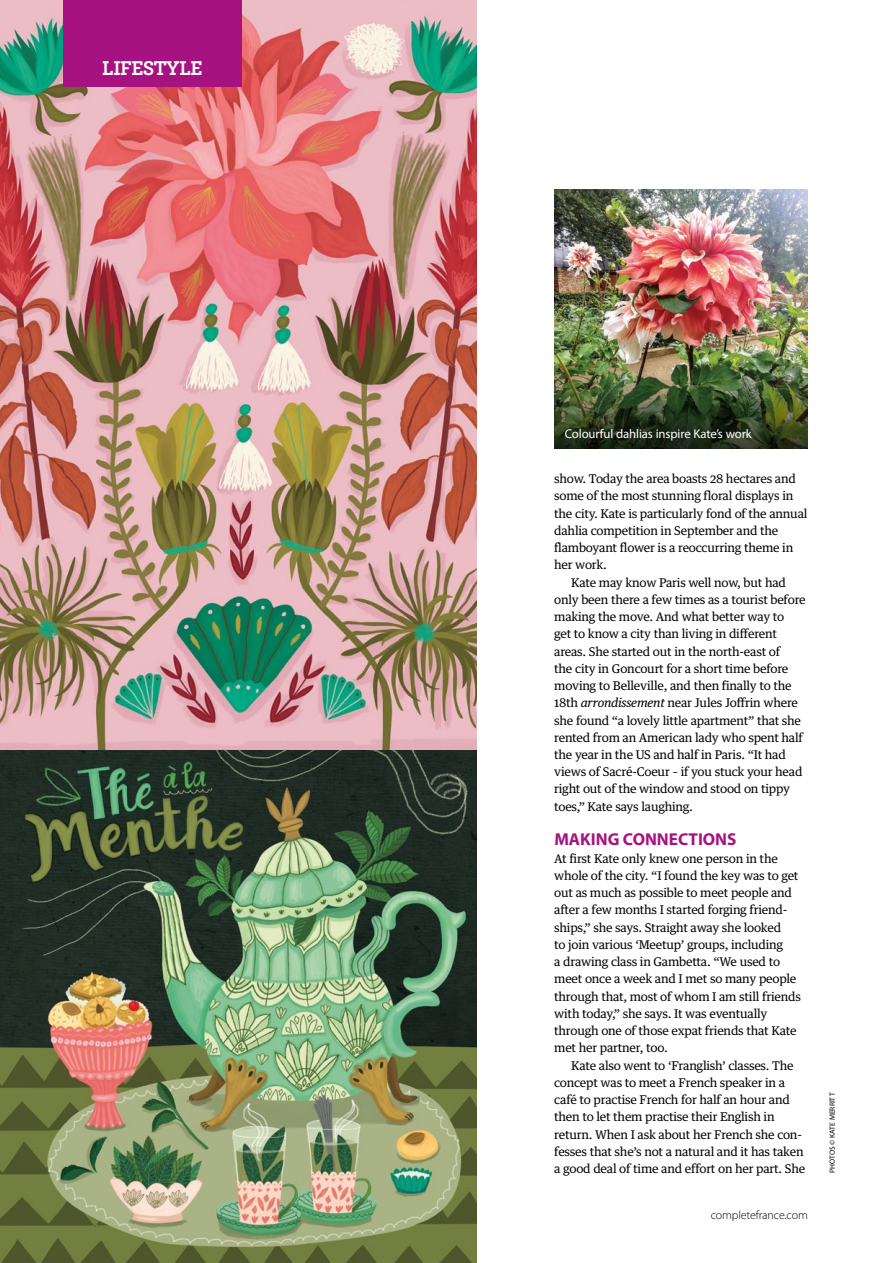
<style>
.page{position:relative;width:893px;height:1263px;background:#fff}
.page>*{position:absolute;margin:0;border:0;box-sizing:border-box;transform-origin:0 0}
.t1{font:700 21px "Archer";letter-spacing:-.02em;color:#fff}
.t2{font:700 17.25px "Myriad Pro";color:#a61380}
.t3{font:12.75px "Myriad Pro";letter-spacing:-.01em;color:#fff}
.t4{font:12px/17.2px "Guardian Text Egyp";letter-spacing:-.02em;color:#000}
.t5{font:300 12px "Myriad Pro";letter-spacing:-.01em;color:#000}
.t6{font:7.5px "Myriad Pro";letter-spacing:.01em;color:#000}
.s1{font-style:italic}
</style>
<div class="page">
<img style="left:0;top:749px;width:476px;height:514px">
<img style="left:0;top:0;width:476px;height:749px">
<div style="left:64px;top:0;width:178px;height:86px;background:#a61380"></div>
<img style="left:554px;top:190px;width:254px;height:172px">
<img style="left:554px;top:362px;width:254px;height:86px">
<h1 class="t1" style="left:102px;top:52px;width:102px">LIFESTYLE</h1>
<p class="t3" style="left:565px;top:426px;width:188px">Colourful dahlias inspire Kate’s work</p>
<p class="t4" style="left:554px;top:469px;width:243px">show. Today the area boasts 28 hectares and</p>
<p class="t4" style="left:554px;top:486px;width:241px">some of the most stunning floral displays in</p>
<p class="t4" style="left:554px;top:503px;width:255px">the city. Kate is particularly fond of the annual</p>
<p class="t4" style="left:554px;top:521px;width:226px">dahlia competition in September and the</p>
<p class="t4" style="left:554px;top:538px;width:241px">flamboyant flower is a reoccurring theme in</p>
<p class="t4" style="left:554px;top:555px;width:54px">her work.</p>
<p class="t4" style="left:571px;top:572px;width:216px">Kate may know Paris well now, but had</p>
<p class="t4" style="left:554px;top:590px;width:253px">only been there a few times as a tourist before</p>
<p class="t4" style="left:554px;top:607px;width:232px">making the move. And what better way to</p>
<p class="t4" style="left:554px;top:624px;width:224px">get to know a city than living in different</p>
<p class="t4" style="left:554px;top:641px;width:227px">areas. She started out in the north-east of</p>
<p class="t4" style="left:554px;top:659px;width:236px">the city in Goncourt for a short time before</p>
<p class="t4" style="left:554px;top:676px;width:239px">moving to Belleville, and then finally to the</p>
<p class="t4" style="left:554px;top:693px;width:245px">18th <span class="s1">arrondissement</span> near Jules Joffrin where</p>
<p class="t4" style="left:554px;top:710px;width:248px">she found “a lovely little apartment” that she</p>
<p class="t4" style="left:554px;top:728px;width:250px">rented from an American lady who spent half</p>
<p class="t4" style="left:554px;top:745px;width:233px">the year in the US and half in Paris. “It had</p>
<p class="t4" style="left:554px;top:762px;width:250px">views of Sacré-Coeur – if you stuck your head</p>
<p class="t4" style="left:554px;top:779px;width:237px">right out of the window and stood on tippy</p>
<p class="t4" style="left:554px;top:796px;width:140px">toes,” Kate says laughing.</p>
<h2 class="t2" style="left:554px;top:828px;width:184px">MAKING CONNECTIONS</h2>
<p class="t4" style="left:554px;top:848px;width:248px">At first Kate only knew one person in the whole of the city. “I found the key was to get out as much as possible to meet people and after a few months I started forging friend&shy;ships,” she says. Straight away she looked<br>to join various ‘Meetup’ groups, including<br>a drawing class in Gambetta. “We used to meet once a week and I met so many people through that, most of whom I am still friends with today,” she says. It was eventually through one of those expat friends that Kate met her partner, too.</p>
<p class="t4" style="left:554px;top:1055px;width:252px;text-indent:17px">Kate also went to ‘Franglish’ classes. The concept was to meet a French speaker in a café to practise French for half an hour and then to let them practise their English in return. When I ask about her French she con&shy;fesses that she’s not a natural and it has taken a good deal of time and effort on her part. She</p>
<p class="t5" style="left:711px;top:1208px;width:99px">completefrance.com</p>
<p class="t6" style="left:828px;top:1173px;width:82px;rotate:-90deg">Photos © KATE MERRITT</p>
</div>
